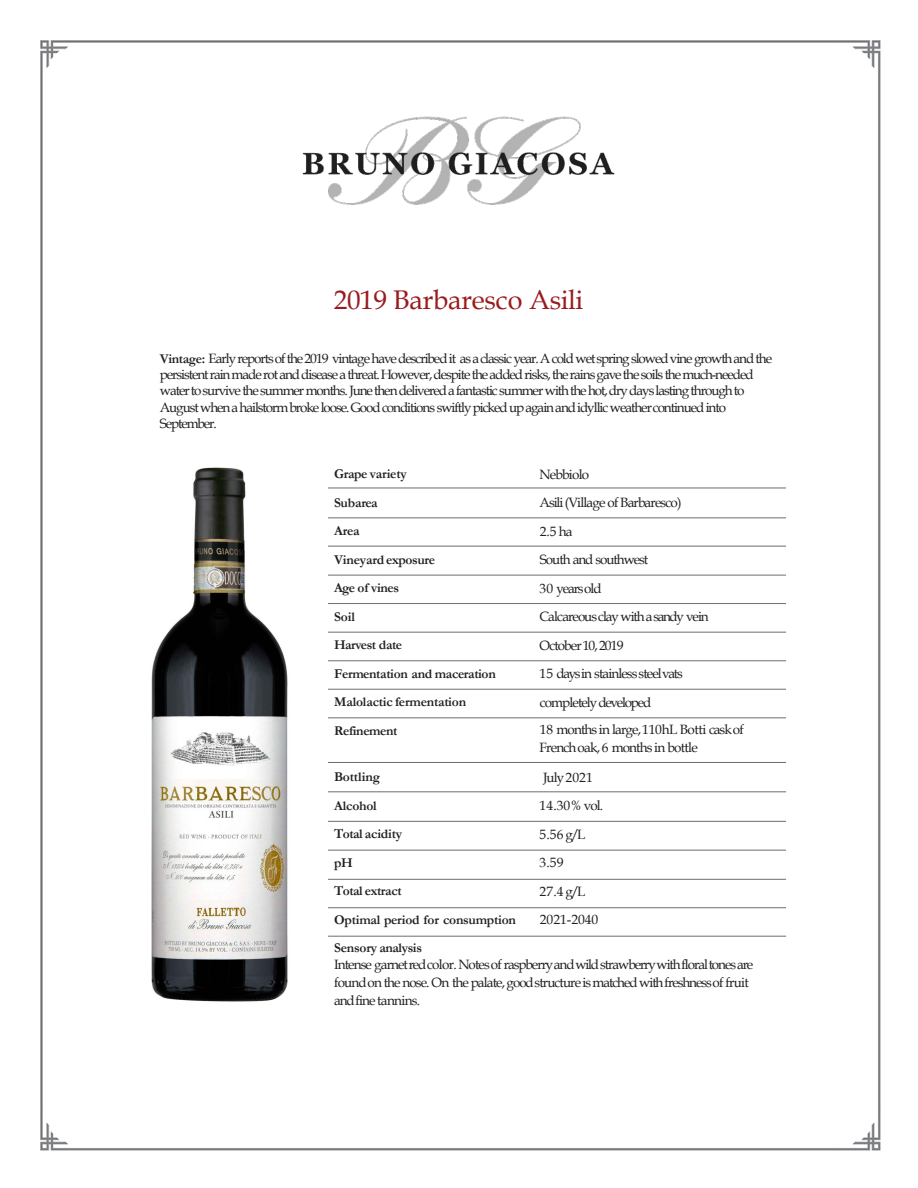
<style>
.page{position:relative;width:918px;height:1188px;background:#fff}
.page>*{position:absolute;margin:0;border:0;box-sizing:border-box;transform-origin:0 0}
.t1{font:27px "Book Antiqua";letter-spacing:-.01em;color:#991b1e}
.t2{font:13.5px/16.2px "Book Antiqua";letter-spacing:-.075em;color:#231f20}
.t3{font:700 13.5px "Garamond";letter-spacing:-.02em;color:#231f20}
.t4{font:700 13.5px "Garamond";letter-spacing:-.04em;color:#231f20}
.t5{font:13.5px "Book Antiqua";color:#231f20}
.t6{font:13.5px "Book Antiqua";letter-spacing:-.055em;color:#231f20}
.t7{font:13.5px "Book Antiqua";letter-spacing:-.03em;color:#231f20}
.s1{font-family:"Garamond";font-weight:700}
</style>
<div class="page">
<img style="left:40px;top:40px;width:841px;height:1111px">
<hr style="left:328px;top:488px;width:458px;height:1px;background:#6d6d6d">
<hr style="left:328px;top:517px;width:458px;height:1px;background:#6d6d6d">
<hr style="left:328px;top:546px;width:458px;height:1px;background:#6d6d6d">
<hr style="left:328px;top:575px;width:458px;height:1px;background:#6d6d6d">
<hr style="left:328px;top:603px;width:458px;height:1px;background:#6d6d6d">
<hr style="left:328px;top:632px;width:458px;height:1px;background:#6d6d6d">
<hr style="left:328px;top:660px;width:458px;height:1px;background:#6d6d6d">
<hr style="left:328px;top:689px;width:458px;height:1px;background:#6d6d6d">
<hr style="left:328px;top:717px;width:458px;height:1px;background:#6d6d6d">
<hr style="left:328px;top:762px;width:458px;height:1px;background:#6d6d6d">
<hr style="left:328px;top:791px;width:458px;height:1px;background:#6d6d6d">
<hr style="left:328px;top:821px;width:458px;height:1px;background:#6d6d6d">
<hr style="left:328px;top:850px;width:458px;height:1px;background:#6d6d6d">
<hr style="left:328px;top:879px;width:458px;height:1px;background:#6d6d6d">
<hr style="left:328px;top:907px;width:458px;height:1px;background:#6d6d6d">
<hr style="left:328px;top:936px;width:458px;height:1px;background:#6d6d6d">
<img style="left:276px;top:104px;width:366px;height:114px">
<img style="left:111px;top:465px;width:216px;height:540px">
<p class="t1" style="left:334px;top:281px;width:251px">2019 Barbaresco Asili</p>
<p class="t2" style="left:160px;top:350px;width:614px"><span class="s1">Vintage:</span> Early reports of the 2019 vintage have described it as a classic year. A cold wet spring slowed vine growth and the persistent rain made rot and disease a threat. However, despite the added risks, the rains gave the soils the much-needed water to survive the summer months. June then delivered a fantastic summer with the hot, dry days lasting through to August when a hailstorm broke loose. Good conditions swiftly picked up again and idyllic weather continued into September.</p>
<p class="t3" style="left:334px;top:465px;width:74px">Grape variety</p>
<p class="t6" style="left:540px;top:465px;width:51px">Nebbiolo</p>
<p class="t3" style="left:334px;top:493px;width:45px">Subarea</p>
<p class="t2" style="left:540px;top:494px;width:143px">Asili (Village of Barbaresco)</p>
<p class="t3" style="left:334px;top:522px;width:27px">Area</p>
<p class="t2" style="left:540px;top:523px;width:34px">2.5 ha</p>
<p class="t3" style="left:334px;top:550px;width:103px">Vineyard exposure</p>
<p class="t2" style="left:540px;top:551px;width:110px">South and southwest</p>
<p class="t3" style="left:334px;top:579px;width:66px">Age of vines</p>
<p class="t2" style="left:540px;top:580px;width:64px">30 yearsold</p>
<p class="t3" style="left:334px;top:607px;width:22px">Soil</p>
<p class="t2" style="left:540px;top:608px;width:171px">Calcareous clay with a sandy vein</p>
<p class="t4" style="left:334px;top:636px;width:70px">Harvest date</p>
<p class="t2" style="left:540px;top:637px;width:85px">October 10, 2019</p>
<p class="t3" style="left:334px;top:664px;width:163px">Fermentation and maceration</p>
<p class="t2" style="left:540px;top:665px;width:145px">15 days in stainless steelvats</p>
<p class="t3" style="left:334px;top:693px;width:134px">Malolactic fermentation</p>
<p class="t2" style="left:540px;top:694px;width:113px">completely developed</p>
<p class="t3" style="left:334px;top:721px;width:65px">Refinement</p>
<p class="t2" style="left:540px;top:720px;width:206px;line-height:18px">18 months in large, 110hL Botti cask of<br>French oak, 6 months in bottle</p>
<p class="t3" style="left:334px;top:768px;width:48px">Bottling</p>
<p class="t7" style="left:543px;top:768px;width:51px">July 2021</p>
<p class="t3" style="left:334px;top:796px;width:44px">Alcohol</p>
<p class="t2" style="left:540px;top:797px;width:65px">14.30% vol.</p>
<p class="t3" style="left:334px;top:825px;width:69px">Total acidity</p>
<p class="t2" style="left:540px;top:826px;width:47px">5.56 g/L</p>
<p class="t3" style="left:334px;top:853px;width:20px">pH</p>
<p class="t2" style="left:540px;top:854px;width:25px">3.59</p>
<p class="t3" style="left:334px;top:882px;width:69px">Total extract</p>
<p class="t2" style="left:540px;top:883px;width:47px">27.4 g/L</p>
<p class="t3" style="left:334px;top:910px;width:183px">Optimal period for consumption</p>
<p class="t5" style="left:540px;top:910px;width:60px">2021-2040</p>
<p class="t3" style="left:334px;top:939px;width:89px">Sensory analysis</p>
<p class="t2" style="left:334px;top:956px;width:421px;line-height:17.9px">Intense garnet red color. Notes of raspberryandwild strawberry with floral tones are found on the nose. On the palate, good structure is matched with freshness of fruit and fine tannins.</p>
</div>
